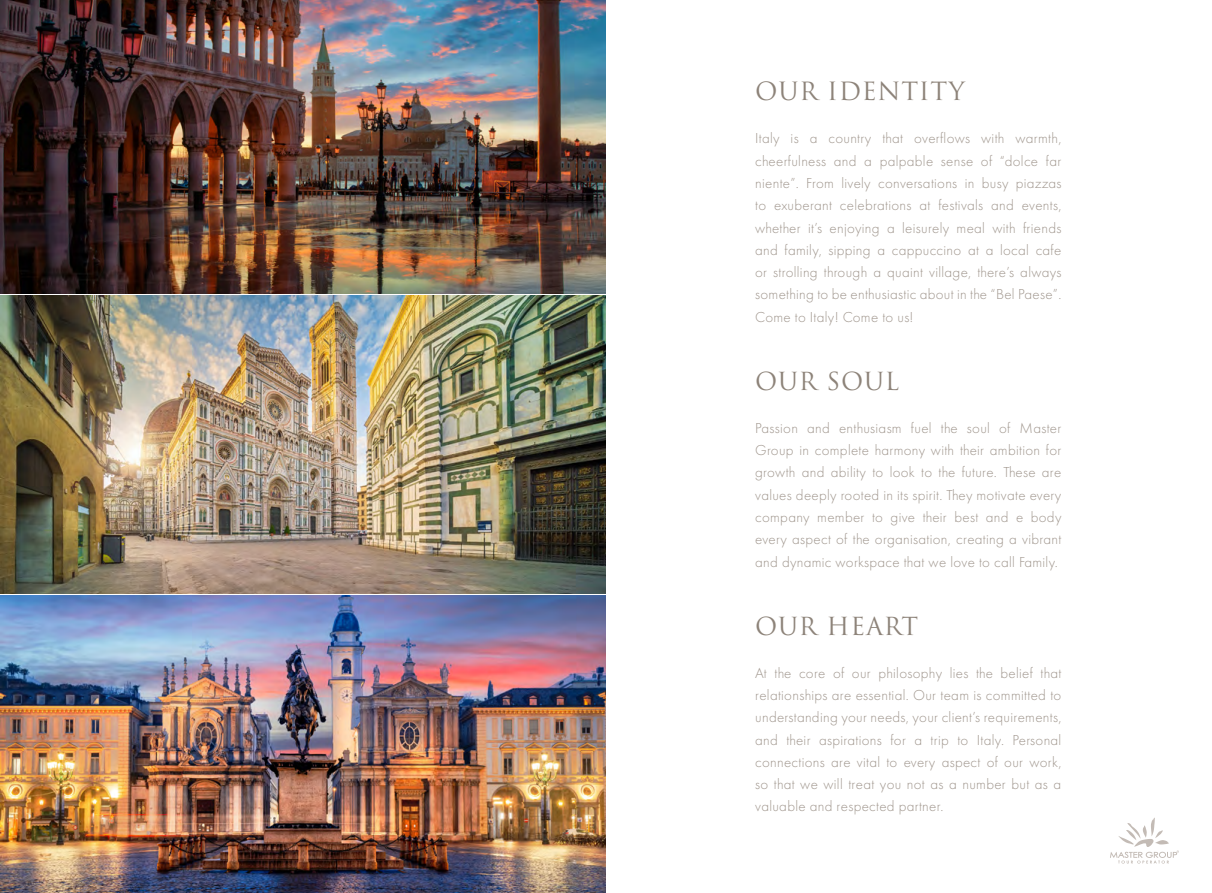
<style>
.page{position:relative;width:1212px;height:893px;background:#fff}
.page>*{position:absolute;margin:0;border:0;box-sizing:border-box;transform-origin:0 0}
.t1{font:24.45px "Trajan Pro";letter-spacing:.03em;color:#8d8379}
.t2{font:24.3px "Trajan Pro";letter-spacing:.03em;color:#8d8379}
.t3{font:300 15px/22.2px "Futura PT";letter-spacing:.02em;color:#9f958c;text-align:justify}
</style>
<div class="page">
<img style="left:0;top:0;width:606px;height:294px">
<img style="left:0;top:596px;width:606px;height:297px">
<img style="left:0;top:296px;width:606px;height:298px">
<svg style="left:1110px;top:817px;width:69px;height:46px"></svg>
<h1 class="t1" style="left:755px;top:76px;width:211px">OUR IDENTITY</h1>
<p class="t3" style="left:755px;top:127px;width:308px">Italy is a country that overflows with warmth, cheerfulness and a palpable sense of “dolce far niente”. From lively conversations in busy piazzas to exuberant celebrations at festivals and events, whether it’s enjoying a leisurely meal with friends and family, sipping a cappuccino at a local cafe or strolling through a quaint village, there’s always something to be enthusiastic about in the “Bel Paese”.<br>Come to Italy! Come to us!</p>
<h2 class="t2" style="left:755px;top:366px;width:146px">OUR SOUL</h2>
<p class="t3" style="left:755px;top:417px;width:308px">Passion and enthusiasm fuel the soul of Master Group in complete harmony with their ambition for growth and ability to look to the future. These are values deeply rooted in its spirit. They motivate every company member to give their best and e body every aspect of the organisation, creating a vibrant and dynamic workspace that we love to call Family.</p>
<h2 class="t2" style="left:755px;top:610px;width:165px">OUR HEART</h2>
<p class="t3" style="left:755px;top:662px;width:308px">At the core of our philosophy lies the belief that relationships are essential. Our team is committed to understanding your needs, your client’s requirements, and their aspirations for a trip to Italy. Personal connections are vital to every aspect of our work, so that we will treat you not as a number but as a valuable and respected partner.</p>
</div>
